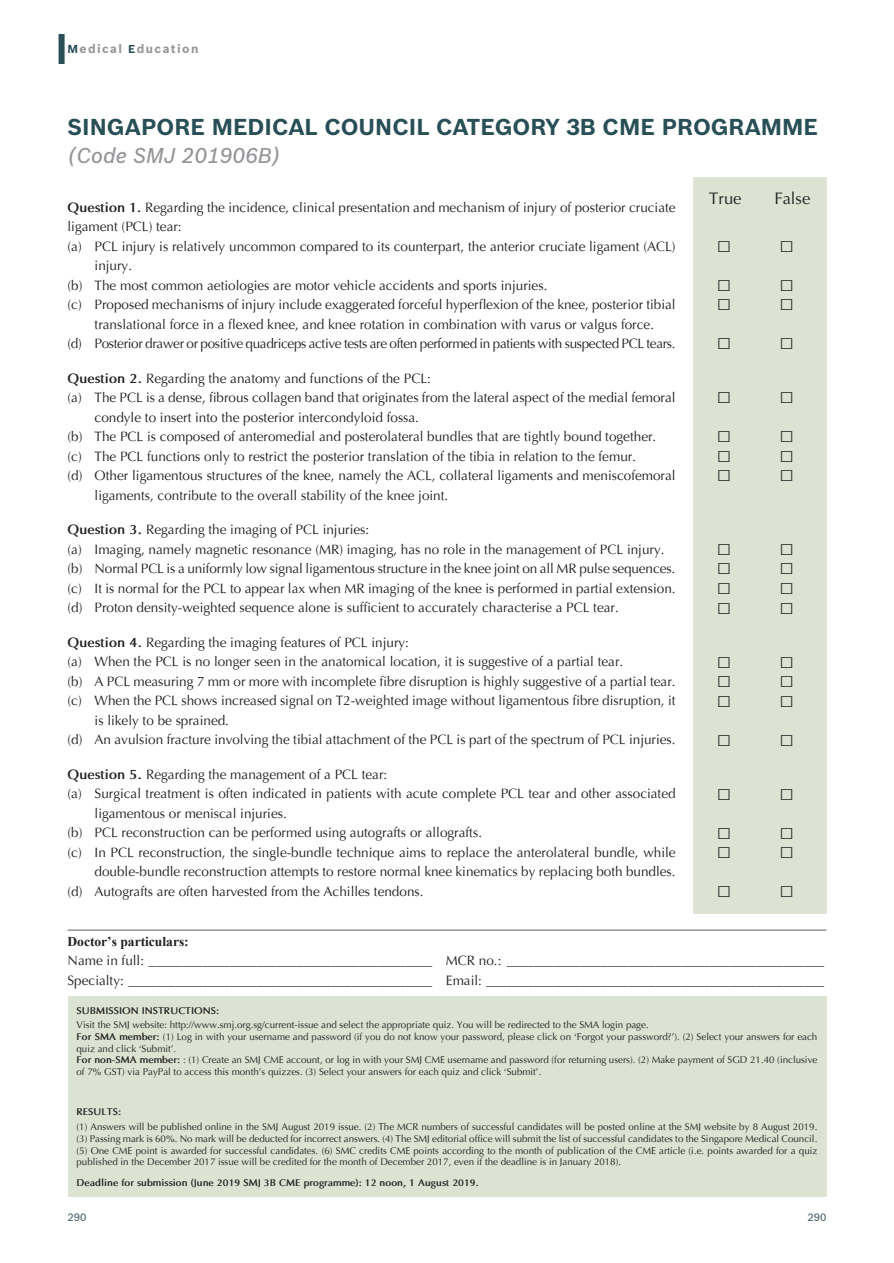
<style>
.page{position:relative;width:894px;height:1263px;background:#fff}
.page>*{position:absolute;margin:0;border:0;box-sizing:border-box;transform-origin:0 0}
.CME_OP_BOX{font:24px "Times New Roman";color:#231f20}
.CME_P_AT{font:700 22.5px "Bosch Sans";color:#284f56}
.CME_CODE{font:italic 500 21px "Bosch Sans";color:#939598}
.CME_OP_H{font:16.5px "Optima";color:#231f20}
.CME_ANS{font:13.5px/19.5px "Optima";color:#231f20}
.CME_Q{font:13.5px/19.5px "Optima";color:#231f20}
.DOC_D{font:13.5px "Optima";color:#231f20}
.CME_ANS-2{font:13.5px "Optima";letter-spacing:-.025em;color:#231f20}
.DOC_D_H{font:700 13.5px "Times New Roman";color:#231f20}
.t1{font:700 12px "Bosch Sans";letter-spacing:.12em;color:#939598}
.FOLIO{font:500 10.5px "Bosch Sans";color:#4f676d}
.DOC_TX{font:9.75px/11.7px "Optima";color:#231f20}
.DOC_TX-2{font:700 9.75px "Optima";color:#231f20}
.DOC_H{font:700 9.75px "Optima";color:#231f20}
.s1{font-size:11.25px;color:#284f56}
.s2{font-weight:700}
</style>
<div class="page">
<div style="left:58px;top:34px;width:7px;height:30px;background:#284f56"></div>
<hr style="left:68px;top:929px;width:758px;height:2px;background:#939598">
<div style="left:68px;top:995px;width:758px;height:201px;background:#dce3d3"></div>
<div style="left:692px;top:177px;width:134px;height:736px;background:#dce3d3"></div>
<p class="t1" style="left:68px;top:42px;width:132px"><span class="s1">M</span>edical <span class="s1">E</span>ducation</p>
<p class="CME_P_AT" style="left:68px;top:113px;width:751px">SINGAPORE MEDICAL COUNCIL CATEGORY 3B CME PROGRAMME</p>
<p class="CME_CODE" style="left:68px;top:142px;width:214px">(Code SMJ 201906B)</p>
<p class="CME_Q" style="left:68px;top:197px;width:609px"><span class="s2">Question 1.</span> Regarding the incidence, clinical presentation and mechanism of injury of posterior cruciate ligament (PCL) tear:</p>
<p class="CME_ANS" style="left:94px;top:236px;width:582px;text-indent:-27px">(a) PCL injury is relatively uncommon compared to its counterpart, the anterior cruciate ligament (ACL) injury.</p>
<p class="CME_ANS" style="left:68px;top:275px;width:481px">(b) The most common aetiologies are motor vehicle accidents and sports injuries.</p>
<p class="CME_ANS" style="left:68px;top:295px;width:609px;text-align:center">(c) Proposed mechanisms of injury include exaggerated forceful hyperflexion of the knee, posterior tibial translational force in a flexed knee, and knee rotation in combination with varus or valgus force.</p>
<p class="CME_ANS-2" style="left:68px;top:335px;width:609px">(d) Posterior drawer or positive quadriceps active tests are often performed in patients with suspected PCL tears.</p>
<p class="CME_Q" style="left:68px;top:368px;width:364px"><span class="s2">Question 2.</span> Regarding the anatomy and functions of the PCL:</p>
<p class="CME_ANS" style="left:94px;top:388px;width:582px;text-indent:-27px">(a) The PCL is a dense, fibrous collagen band that originates from the lateral aspect of the medial femoral condyle to insert into the posterior intercondyloid fossa.</p>
<p class="CME_ANS" style="left:68px;top:427px;width:590px">(b) The PCL is composed of anteromedial and posterolateral bundles that are tightly bound together.</p>
<p class="CME_ANS" style="left:68px;top:446px;width:570px">(c) The PCL functions only to restrict the posterior translation of the tibia in relation to the femur.</p>
<p class="CME_ANS" style="left:94px;top:466px;width:582px;text-indent:-27px">(d) Other ligamentous structures of the knee, namely the ACL, collateral ligaments and meniscofemoral ligaments, contribute to the overall stability of the knee joint.</p>
<p class="CME_Q" style="left:68px;top:520px;width:303px"><span class="s2">Question 3.</span> Regarding the imaging of PCL injuries:</p>
<p class="CME_ANS" style="left:68px;top:539px;width:598px">(a) Imaging, namely magnetic resonance (MR) imaging, has no role in the management of PCL injury.</p>
<p class="CME_ANS" style="left:68px;top:559px;width:609px">(b) Normal PCL is a uniformly low signal ligamentous structure in the knee joint on all MR pulse sequences.</p>
<p class="CME_ANS" style="left:68px;top:578px;width:609px">(c) It is normal for the PCL to appear lax when MR imaging of the knee is performed in partial extension.</p>
<p class="CME_ANS" style="left:68px;top:598px;width:552px">(d) Proton density-weighted sequence alone is sufficient to accurately characterise a PCL tear.</p>
<p class="CME_Q" style="left:68px;top:632px;width:343px"><span class="s2">Question 4.</span> Regarding the imaging features of PCL injury:</p>
<p class="CME_ANS" style="left:68px;top:652px;width:557px">(a) When the PCL is no longer seen in the anatomical location, it is suggestive of a partial tear.</p>
<p class="CME_ANS" style="left:68px;top:671px;width:609px">(b) A PCL measuring 7 mm or more with incomplete fibre disruption is highly suggestive of a partial tear.</p>
<p class="CME_ANS" style="left:94px;top:691px;width:582px;text-indent:-27px">(c) When the PCL shows increased signal on T2-weighted image without ligamentous fibre disruption, it is likely to be sprained.</p>
<p class="CME_ANS" style="left:68px;top:730px;width:609px">(d) An avulsion fracture involving the tibial attachment of the PCL is part of the spectrum of PCL injuries.</p>
<p class="CME_Q" style="left:68px;top:764px;width:321px"><span class="s2">Question 5.</span> Regarding the management of a PCL tear:</p>
<p class="CME_ANS" style="left:94px;top:784px;width:582px;text-indent:-27px">(a) Surgical treatment is often indicated in patients with acute complete PCL tear and other associated ligamentous or meniscal injuries.</p>
<p class="CME_ANS" style="left:68px;top:823px;width:416px">(b) PCL reconstruction can be performed using autografts or allografts.</p>
<p class="CME_ANS" style="left:68px;top:842px;width:609px;text-align:right">(c) In PCL reconstruction, the single-bundle technique aims to replace the anterolateral bundle, while double-bundle reconstruction attempts to restore normal knee kinematics by replacing both bundles.</p>
<p class="CME_ANS" style="left:68px;top:881px;width:357px">(d) Autografts are often harvested from the Achilles tendons.</p>
<p class="CME_OP_H" style="left:709px;top:188px;width:34px">True</p>
<p class="CME_OP_H" style="left:774px;top:188px;width:37px">False</p>
<p class="CME_OP_BOX" style="left:716px;top:227px;width:78px">□ □</p>
<p class="CME_OP_BOX" style="left:716px;top:266px;width:78px">□ □</p>
<p class="CME_OP_BOX" style="left:716px;top:285px;width:78px">□ □</p>
<p class="CME_OP_BOX" style="left:716px;top:324px;width:78px">□ □</p>
<p class="CME_OP_BOX" style="left:716px;top:378px;width:78px">□ □</p>
<p class="CME_OP_BOX" style="left:716px;top:417px;width:78px">□ □</p>
<p class="CME_OP_BOX" style="left:716px;top:437px;width:78px">□ □</p>
<p class="CME_OP_BOX" style="left:716px;top:456px;width:78px">□ □</p>
<p class="CME_OP_BOX" style="left:716px;top:530px;width:78px">□ □</p>
<p class="CME_OP_BOX" style="left:716px;top:549px;width:78px">□ □</p>
<p class="CME_OP_BOX" style="left:716px;top:569px;width:78px">□ □</p>
<p class="CME_OP_BOX" style="left:716px;top:588px;width:78px">□ □</p>
<p class="CME_OP_BOX" style="left:716px;top:642px;width:78px">□ □</p>
<p class="CME_OP_BOX" style="left:716px;top:662px;width:78px">□ □</p>
<p class="CME_OP_BOX" style="left:716px;top:681px;width:78px">□ □</p>
<p class="CME_OP_BOX" style="left:716px;top:720px;width:78px">□ □</p>
<p class="CME_OP_BOX" style="left:716px;top:774px;width:78px">□ □</p>
<p class="CME_OP_BOX" style="left:716px;top:813px;width:78px">□ □</p>
<p class="CME_OP_BOX" style="left:716px;top:833px;width:78px">□ □</p>
<p class="CME_OP_BOX" style="left:716px;top:872px;width:78px">□ □</p>
<p class="DOC_D_H" style="left:68px;top:931px;width:123px">Doctor’s particulars:</p>
<p class="DOC_D" style="left:68px;top:952px;width:435px">Name in full: __________________________________________ MCR no.:</p>
<p class="DOC_D" style="left:68px;top:971px;width:416px">Specialty: _____________________________________________ Email:</p>
<p class="DOC_H" style="left:76px;top:1004px;width:144px">SUBMISSION INSTRUCTIONS:</p>
<p class="DOC_TX" style="left:76px;top:1019px;width:573px">Visit the SMJ website: http://www.smj.org.sg/current-issue and select the appropriate quiz. You will be redirected to the SMA login page.</p>
<p class="DOC_TX" style="left:76px;top:1031px;width:742px"><span class="s2">For SMA member:</span> (1) Log in with your username and password (if you do not know your password, please click on ‘Forgot your password?’). (2) Select your answers for each quiz and click ‘Submit’.</p>
<p class="DOC_TX" style="left:76px;top:1054px;width:742px"><span class="s2">For non-SMA member:</span> : (1) Create an SMJ CME account, or log in with your SMJ CME username and password (for returning users). (2) Make payment of SGD 21.40 (inclusive of 7% GST) via PayPal to access this month’s quizzes. (3) Select your answers for each quiz and click ‘Submit’.</p>
<p class="DOC_H" style="left:76px;top:1106px;width:46px">RESULTS:</p>
<p class="DOC_TX" style="left:76px;top:1121px;width:742px;text-align:justify">(1) Answers will be published online in the SMJ August 2019 issue. (2) The MCR numbers of successful candidates will be posted online at the SMJ website by 8 August 2019. (3) Passing mark is 60%. No mark will be deducted for incorrect answers. (4) The SMJ editorial office will submit the list of successful candidates to the Singapore Medical Council. (5) One CME point is awarded for successful candidates. (6) SMC credits CME points according to the month of publication of the CME article (i.e. points awarded for a quiz published in the December 2017 issue will be credited for the month of December 2017, even if the deadline is in January 2018).</p>
<p class="DOC_TX-2" style="left:76px;top:1176px;width:403px">Deadline for submission (June 2019 SMJ 3B CME programme): 12 noon, 1 August 2019.</p>
<p class="FOLIO" style="left:68px;top:1211px;width:20px">290</p>
<p class="FOLIO" style="left:807px;top:1211px;width:20px">290</p>
</div>
